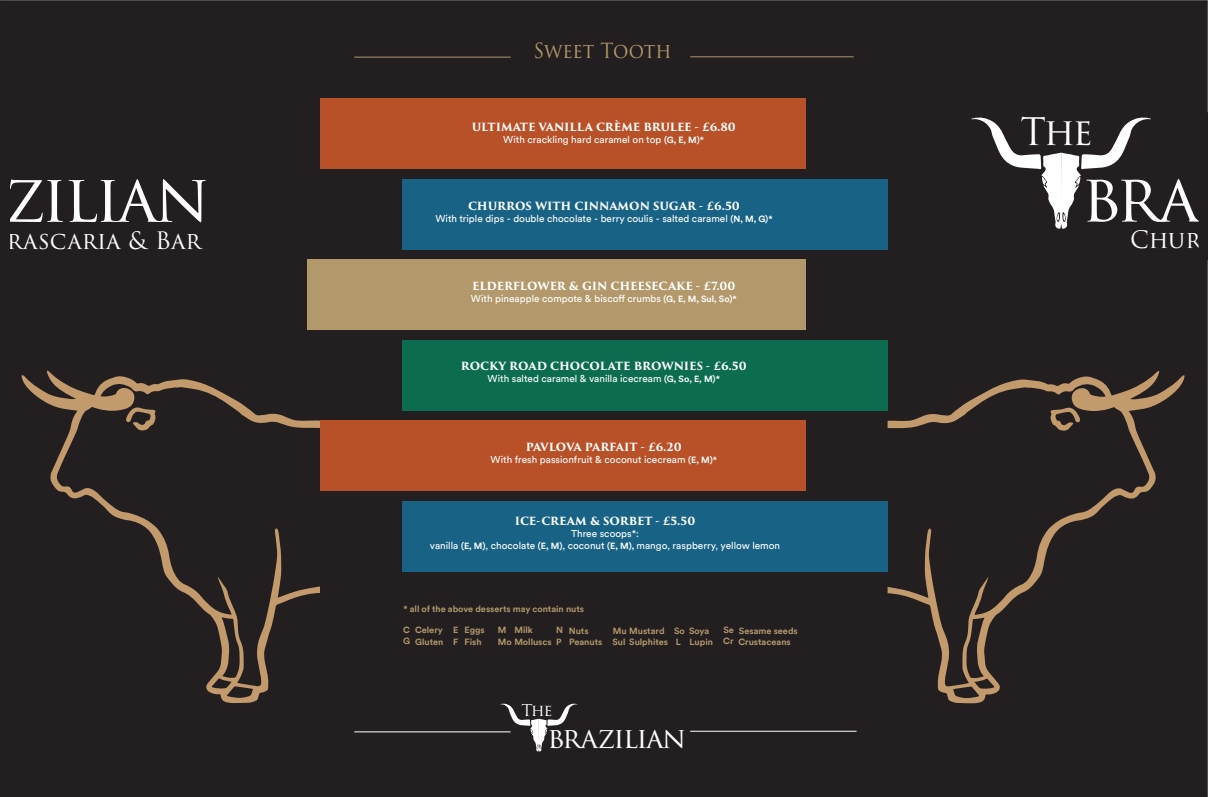
<style>
.page{position:relative;width:1208px;height:797px;background:#fff}
.page>*{position:absolute;margin:0;border:0;box-sizing:border-box;transform-origin:0 0}
.t1{font:65.3px "Trajan Pro 3";letter-spacing:-.055em;color:#fff}
.t2{font:37px "Trajan Pro 3";color:#fff}
.t3{font:28.1px "Trajan Pro 3";letter-spacing:-.055em;color:#fff}
.t4{font:23.4px "Trajan Pro 3";color:#fff}
.t5{font:20.3px "Trajan Pro 3";letter-spacing:-.005em;color:#b2986a;scale:.93 1}
.t6{font:15.9px "Trajan Pro 3";color:#fff}
.t7{font:700 11px "Trajan Pro 3";letter-spacing:-.005em;color:#fff}
.t8{font:10px "ESP Circular TT";color:#fff}
.t9{font:700 9px "ESP Circular TT";color:#b2986a}
.s1{font-weight:700;font-size:9px}
</style>
<div class="page">
<div style="left:0;top:1px;width:1207px;height:795px;background:#231f20"></div>
<svg style="left:22px;top:370px;width:298px;height:333px"></svg>
<svg style="left:126px;top:407px;width:30px;height:24px"></svg>
<svg style="left:887px;top:371px;width:297px;height:332px"></svg>
<svg style="left:1049px;top:407px;width:31px;height:24px"></svg>
<div style="left:402px;top:340px;width:485px;height:70px;background:#0b6c50"></div>
<div style="left:320px;top:99px;width:485px;height:70px;background:#b85028"></div>
<div style="left:320px;top:420px;width:485px;height:71px;background:#b85028"></div>
<div style="left:307px;top:259px;width:498px;height:71px;background:#b2986a"></div>
<div style="left:402px;top:179px;width:485px;height:70px;background:#186285"></div>
<div style="left:402px;top:500px;width:485px;height:71px;background:#186285"></div>
<hr style="left:354px;top:57px;width:156px;height:1px;background:#b2986a">
<hr style="left:690px;top:56px;width:163px;height:1px;background:#b2986a">
<hr style="left:354px;top:731px;width:156px;height:1px;background:#fff">
<hr style="left:690px;top:730px;width:166px;height:1px;background:#fff">
<svg style="left:500px;top:703px;width:77px;height:48px"></svg>
<svg style="left:971px;top:117px;width:180px;height:112px"></svg>
<svg style="left:1207px;top:112px;width:1px;height:148px"></svg>
<p class="t1" style="left:4px;top:153px;width:207px">zilian</p>
<p class="t4" style="left:-8px;top:224px;width:211px">rrascaria &amp; Bar</p>
<p class="t5" style="left:533px;top:36px;width:150px">Sweet Tooth</p>
<p class="t7" style="left:472px;top:118px;width:266px">ULTIMATE VANILLA CRÈME BRULEE - £6.80</p>
<p class="t8" style="left:503px;top:132px;width:202px">With crackling hard caramel on top <span class="s1">(G, E, M)*</span></p>
<p class="t7" style="left:468px;top:197px;width:273px">CHURROS WITH CINNAMON SUGAR - £6.50</p>
<p class="t8" style="left:435px;top:211px;width:339px">With triple dips - double chocolate - berry coulis - salted caramel <span class="s1">(N, M, G)*</span></p>
<p class="t7" style="left:472px;top:278px;width:265px">ELDERFLOWER &amp; GIN CHEESECAKE - £7.00</p>
<p class="t8" style="left:471px;top:292px;width:267px">With pineapple compote &amp; biscoff crumbs <span class="s1">(G, E, M, Sul, So)*</span></p>
<p class="t7" style="left:461px;top:358px;width:287px">ROCKY ROAD CHOCOLATE BROWNIES - £6.50</p>
<p class="t8" style="left:487px;top:372px;width:234px">With salted caramel &amp; vanilla icecream <span class="s1">(G, So, E, M)*</span></p>
<p class="t7" style="left:526px;top:438px;width:157px">PAVLOVA PARFAIT - £6.20</p>
<p class="t8" style="left:490px;top:452px;width:228px">With fresh passionfruit &amp; coconut icecream <span class="s1">(E, M)*</span></p>
<p class="t7" style="left:515px;top:513px;width:182px">ICE-CREAM &amp; SORBET - £5.50</p>
<p class="t8" style="left:571px;top:527px;width:69px">Three scoops*:</p>
<p class="t8" style="left:430px;top:539px;width:352px">vanilla <span class="s1">(E, M)</span>, chocolate <span class="s1">(E, M)</span>, coconut <span class="s1">(E, M),</span> mango, raspberry, yellow lemon</p>
<p class="t9" style="left:403px;top:602px;width:182px">* all of the above desserts may contain nuts</p>
<p class="t9" style="left:403px;top:635px;width:9px">G</p>
<p class="t9" style="left:415px;top:635px;width:30px">Gluten</p>
<p class="t9" style="left:556px;top:635px;width:7px">P</p>
<p class="t9" style="left:569px;top:635px;width:35px">Peanuts</p>
<p class="t9" style="left:675px;top:635px;width:6px">L</p>
<p class="t9" style="left:689px;top:635px;width:25px">Lupin</p>
<p class="t9" style="left:403px;top:623px;width:8px">C</p>
<p class="t9" style="left:415px;top:623px;width:29px">Celery</p>
<p class="t9" style="left:498px;top:624px;width:10px">M</p>
<p class="t9" style="left:514px;top:624px;width:20px">Milk</p>
<p class="t9" style="left:723px;top:623px;width:12px">Se</p>
<p class="t9" style="left:739px;top:624px;width:60px">Sesame seeds</p>
<p class="t9" style="left:498px;top:635px;width:55px">Mo Molluscs</p>
<p class="t9" style="left:723px;top:634px;width:12px">Cr</p>
<p class="t9" style="left:738px;top:635px;width:54px">Crustaceans</p>
<p class="t9" style="left:453px;top:623px;width:7px">E</p>
<p class="t9" style="left:464px;top:624px;width:22px">Eggs</p>
<p class="t9" style="left:613px;top:624px;width:53px">Mu Mustard</p>
<p class="t9" style="left:674px;top:624px;width:12px">So</p>
<p class="t9" style="left:689px;top:624px;width:22px">Soya</p>
<p class="t9" style="left:453px;top:635px;width:7px">F</p>
<p class="t9" style="left:464px;top:635px;width:19px">Fish</p>
<p class="t9" style="left:612px;top:635px;width:57px">Sul Sulphites</p>
<p class="t9" style="left:556px;top:624px;width:8px">N</p>
<p class="t9" style="left:569px;top:624px;width:21px">Nuts</p>
<p class="t6" style="left:521px;top:698px;width:33px">The</p>
<p class="t3" style="left:547px;top:719px;width:140px">brazilian</p>
<p class="t2" style="left:1020px;top:106px;width:74px">The</p>
<p class="t1" style="left:1081px;top:153px;width:120px">bra</p>
<p class="t4" style="left:1130px;top:224px;width:72px">Chur</p>
</div>
